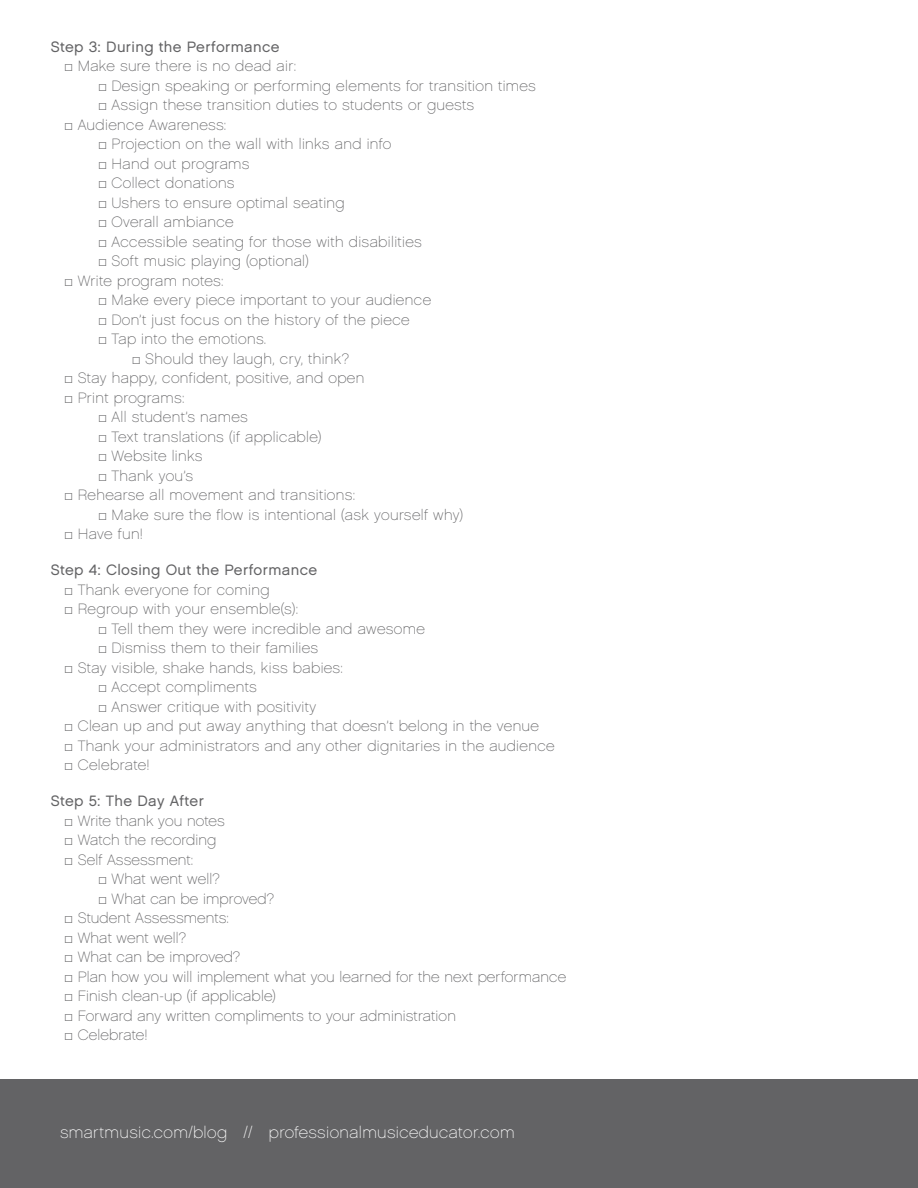
<style>
.page{position:relative;width:918px;height:1188px;background:#fff}
.page>*{position:absolute;margin:0;border:0;box-sizing:border-box;transform-origin:0 0}
.t1{font:16.5px "Chalet Paris Nineteen Sixty";letter-spacing:.025em;color:#fff}
.t2{font:15px "Chalet Paris Nineteen Sixty";letter-spacing:.025em;color:#636365}
.t3{font:15px "Chalet London Nineteen Sixty";letter-spacing:.025em;color:#636365}
.s1{font-family:"Arial";font-weight:900}
</style>
<div class="page">
<div style="left:0;top:1080px;width:918px;height:108px;background:#636365"></div>
<p class="t3" style="left:51px;top:37px;width:230px">Step 3: During the Performance</p>
<p class="t2" style="left:64px;top:57px;width:233px"><span class="s1">□</span> Make sure there is no dead air:</p>
<p class="t2" style="left:98px;top:77px;width:439px"><span class="s1">□</span> Design speaking or performing elements for transition times</p>
<p class="t2" style="left:98px;top:96px;width:378px"><span class="s1">□</span> Assign these transition duties to students or guests</p>
<p class="t2" style="left:64px;top:116px;width:164px"><span class="s1">□</span> Audience Awareness:</p>
<p class="t2" style="left:98px;top:135px;width:295px"><span class="s1">□</span> Projection on the wall with links and info</p>
<p class="t2" style="left:98px;top:155px;width:153px"><span class="s1">□</span> Hand out programs</p>
<p class="t2" style="left:98px;top:174px;width:138px"><span class="s1">□</span> Collect donations</p>
<p class="t2" style="left:98px;top:194px;width:248px"><span class="s1">□</span> Ushers to ensure optimal seating</p>
<p class="t2" style="left:98px;top:213px;width:137px"><span class="s1">□</span> Overall ambiance</p>
<p class="t2" style="left:98px;top:233px;width:325px"><span class="s1">□</span> Accessible seating for those with disabilities</p>
<p class="t2" style="left:98px;top:252px;width:212px"><span class="s1">□</span> Soft music playing (optional)</p>
<p class="t2" style="left:64px;top:272px;width:161px"><span class="s1">□</span> Write program notes:</p>
<p class="t2" style="left:98px;top:291px;width:335px"><span class="s1">□</span> Make every piece important to your audience</p>
<p class="t2" style="left:98px;top:311px;width:313px"><span class="s1">□</span> Don’t just focus on the history of the piece</p>
<p class="t2" style="left:98px;top:330px;width:170px"><span class="s1">□</span> Tap into the emotions.</p>
<p class="t2" style="left:132px;top:350px;width:219px"><span class="s1">□</span> Should they laugh, cry, think?</p>
<p class="t2" style="left:64px;top:369px;width:302px"><span class="s1">□</span> Stay happy, confident, positive, and open</p>
<p class="t2" style="left:64px;top:389px;width:122px"><span class="s1">□</span> Print programs:</p>
<p class="t2" style="left:98px;top:408px;width:151px"><span class="s1">□</span> All student’s names</p>
<p class="t2" style="left:98px;top:428px;width:225px"><span class="s1">□</span> Text translations (if applicable)</p>
<p class="t2" style="left:98px;top:447px;width:106px"><span class="s1">□</span> Website links</p>
<p class="t2" style="left:98px;top:467px;width:97px"><span class="s1">□</span> Thank you’s</p>
<p class="t2" style="left:64px;top:486px;width:292px"><span class="s1">□</span> Rehearse all movement and transitions:</p>
<p class="t2" style="left:98px;top:506px;width:367px"><span class="s1">□</span> Make sure the flow is intentional (ask yourself why)</p>
<p class="t2" style="left:64px;top:525px;width:80px"><span class="s1">□</span> Have fun!</p>
<p class="t3" style="left:51px;top:561px;width:268px">Step 4: Closing Out the Performance</p>
<p class="t2" style="left:64px;top:581px;width:207px"><span class="s1">□</span> Thank everyone for coming</p>
<p class="t2" style="left:64px;top:600px;width:235px"><span class="s1">□</span> Regroup with your ensemble(s):</p>
<p class="t2" style="left:98px;top:620px;width:328px"><span class="s1">□</span> Tell them they were incredible and awesome</p>
<p class="t2" style="left:98px;top:639px;width:222px"><span class="s1">□</span> Dismiss them to their families</p>
<p class="t2" style="left:64px;top:659px;width:280px"><span class="s1">□</span> Stay visible, shake hands, kiss babies:</p>
<p class="t2" style="left:98px;top:678px;width:160px"><span class="s1">□</span> Accept compliments</p>
<p class="t2" style="left:98px;top:698px;width:220px"><span class="s1">□</span> Answer critique with positivity</p>
<p class="t2" style="left:64px;top:717px;width:476px"><span class="s1">□</span> Clean up and put away anything that doesn’t belong in the venue</p>
<p class="t2" style="left:64px;top:737px;width:492px"><span class="s1">□</span> Thank your administrators and any other dignitaries in the audience</p>
<p class="t2" style="left:64px;top:756px;width:87px"><span class="s1">□</span> Celebrate!</p>
<p class="t3" style="left:51px;top:792px;width:155px">Step 5: The Day After</p>
<p class="t2" style="left:64px;top:812px;width:162px"><span class="s1">□</span> Write thank you notes</p>
<p class="t2" style="left:64px;top:831px;width:154px"><span class="s1">□</span> Watch the recording</p>
<p class="t2" style="left:64px;top:851px;width:130px"><span class="s1">□</span> Self Assessment:</p>
<p class="t2" style="left:98px;top:870px;width:123px"><span class="s1">□</span> What went well?</p>
<p class="t2" style="left:98px;top:890px;width:177px"><span class="s1">□</span> What can be improved?</p>
<p class="t2" style="left:64px;top:909px;width:166px"><span class="s1">□</span> Student Assessments:</p>
<p class="t2" style="left:64px;top:929px;width:123px"><span class="s1">□</span> What went well?</p>
<p class="t2" style="left:64px;top:948px;width:177px"><span class="s1">□</span> What can be improved?</p>
<p class="t2" style="left:64px;top:968px;width:504px"><span class="s1">□</span> Plan how you will implement what you learned for the next performance</p>
<p class="t2" style="left:64px;top:987px;width:213px"><span class="s1">□</span> Finish clean-up (if applicable)</p>
<p class="t2" style="left:64px;top:1007px;width:393px"><span class="s1">□</span> Forward any written compliments to your administration</p>
<p class="t2" style="left:64px;top:1026px;width:85px"><span class="s1">□</span> Celebrate!</p>
<p class="t1" style="left:60px;top:1123px;width:456px">smartmusic.com/blog // professionalmusiceducator.com</p>
</div>
